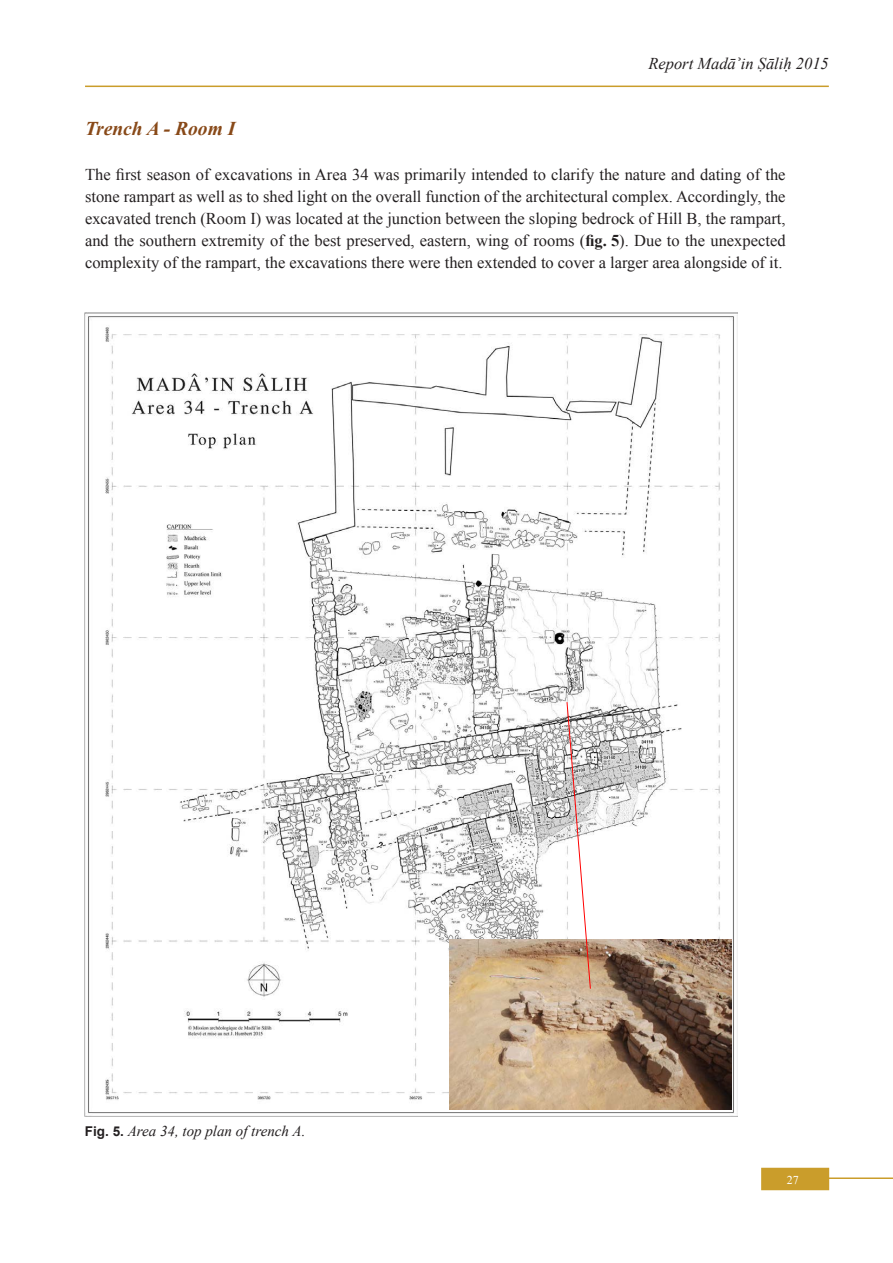
<style>
.page{position:relative;width:893px;height:1263px;background:#fff}
.page>*{position:absolute;margin:0;border:0;box-sizing:border-box;transform-origin:0 0}
.Titre3{font:italic 700 19.5px "Mashreq Times";color:#884918}
.Texte{font:16.5px/22.2px "Mashreq Times";color:#231f20;text-align:justify}
.t1{font:italic 16.5px "Mashreq Times";color:#231f20}
.Legende_FIG{font:italic 15px "Mashreq Times";color:#231f20}
.t2{font:12px "Mashreq Times";color:#fff}
.s1{font-weight:700}
.s2{font-family:"Arial";font-weight:700;font-style:normal;font-size:13.5px}
</style>
<div class="page">
<div style="left:761px;top:1168px;width:68px;height:22px;background:#ca9d2b"></div>
<hr style="left:787px;top:1177px;width:106px;height:2px;background:#ca9d2b">
<hr style="left:85px;top:86px;width:744px;height:1px;background:#ca9d2b">
<img style="left:85px;top:313px;width:653px;height:804px">
<img style="left:449px;top:940px;width:282px;height:170px">
<svg style="left:566px;top:701px;width:25px;height:288px"></svg>
<p class="t1" style="left:648px;top:52px;width:182px">Report Madāʾin Ṣāliḥ 2015</p>
<p class="Titre3" style="left:85px;top:115px;width:152px">Trench A - Room I</p>
<p class="Texte" style="left:85px;top:163px;width:702px">The first season of excavations in Area 34 was primarily intended to clarify the nature and dating of the stone rampart as well as to shed light on the overall function of the architectural complex. Accordingly, the excavated trench (Room I) was located at the junction between the sloping bedrock of Hill B, the rampart, and the southern extremity of the best preserved, eastern, wing of rooms (<span class="s1">fig. 5</span>). Due to the unexpected complexity of the rampart, the excavations there were then extended to cover a larger area alongside of it.</p>
<p class="Legende_FIG" style="left:85px;top:1120px;width:222px"><span class="s2">Fig. 5.</span> Area 34, top plan of trench A.</p>
<p class="t2" style="left:787px;top:1172px;width:13px">27</p>
</div>
